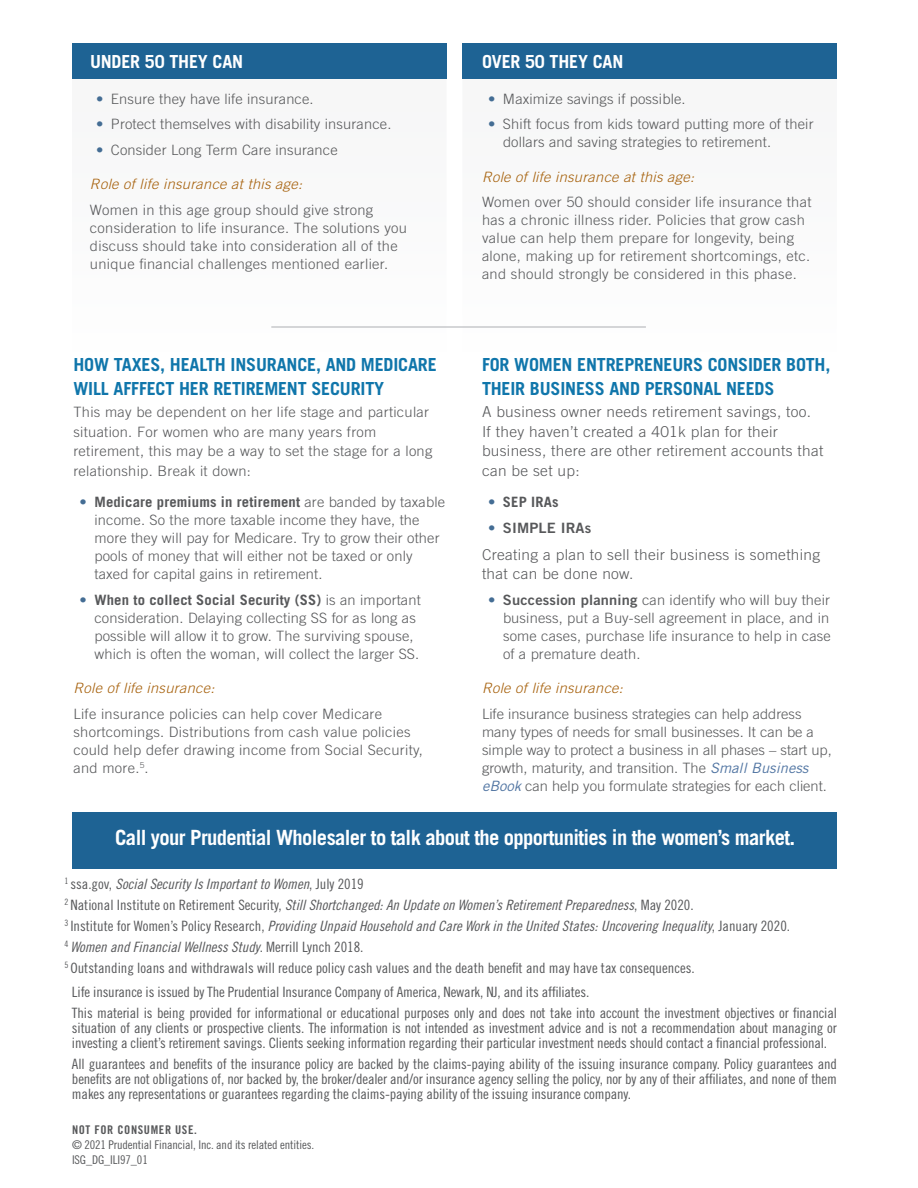
<style>
.page{position:relative;width:918px;height:1188px;background:#fff}
.page>*{position:absolute;margin:0;border:0;box-sizing:border-box;transform-origin:0 0}
.t1{font:700 21px "Trade Gothic LT Std";letter-spacing:-.03em;color:#fff}
.H3_-_LABEL_1{font:700 18px/24px "Trade Gothic LT Std";letter-spacing:-.01em;color:#1076ab}
.LABEL_1{font:700 18px "Trade Gothic LT Std";letter-spacing:-.01em;color:#fff}
.body{font:300 15px/19.5px "Trade Gothic LT Std";letter-spacing:.02em;color:#57585a}
.body-2{font:300 14.25px/18px "Trade Gothic LT Std";letter-spacing:.01em;color:#57585a}
.body-3{font:14.25px/15px "Trade Gothic LT Std Cn 18";letter-spacing:-.01em;color:#57585a;text-align:justify}
.body-4{font:14.25px "Trade Gothic LT Std Cn 18 Obl";color:#57585a}
.bullet{font:italic 300 14.25px "Trade Gothic LT Std";letter-spacing:.02em;color:#a6600b}
.t2{font:14.25px "Trade Gothic LT Std Bd 2";letter-spacing:.01em;color:#57585a}
.t3{font:700 14.25px "Trade Gothic LT Std";letter-spacing:.01em;color:#57585a}
.body-5{font:12px "Trade Gothic LT Std Cn 18";letter-spacing:-.01em;color:#57585a}
.body-6{font:12px "Trade Gothic LT Std Bd Cn 20";letter-spacing:.05em;color:#57585a}
.s1{color:#446d94}
.s2{font-weight:700;color:#446d94}
.s3{font-weight:700}
.s4{font-family:"Trade Gothic LT Std Bd 2";font-weight:400;color:#446d94}
.s5{font-family:"Trade Gothic LT Std Bd 2";font-weight:400}
.s6{font-weight:400;font-style:italic;color:#5276a3}
.s7{font-family:"Trade Gothic LT Std Cn 18"}
</style>
<div class="page">
<div style="left:72px;top:813px;width:765px;height:56px;background:#1e6394"></div>
<div style="left:72px;top:43px;width:375px;height:36px;background:#1e6394"></div>
<div style="left:462px;top:43px;width:375px;height:36px;background:#1e6394"></div>
<hr style="left:271px;top:326px;width:375px;height:2px;background:#b6b7bb">
<h3 class="LABEL_1" style="left:90px;top:50px;width:155px">UNDER 50 THEY CAN</h3>
<p class="body-2" style="left:96px;top:89px;width:219px"><span class="s1">•</span> Ensure they have life insurance.</p>
<p class="body-2" style="left:96px;top:115px;width:297px"><span class="s1">•</span> Protect themselves with disability insurance.</p>
<p class="body-2" style="left:96px;top:140px;width:243px"><span class="s1">•</span> Consider Long Term Care insurance</p>
<p class="bullet" style="left:90px;top:176px;width:214px">Role of life insurance at this age:</p>
<p class="body-2" style="left:90px;top:200px;width:318px">Women in this age group should give strong consideration to life insurance. The solutions you discuss should take into consideration all of the unique financial challenges mentioned earlier.</p>
<h3 class="H3_-_LABEL_1" style="left:73px;top:352px;width:365px">HOW TAXES, HEALTH INSURANCE, AND MEDICARE<br>WILL AFFFECT HER RETIREMENT SECURITY</h3>
<p class="body-2" style="left:73px;top:402px;width:360px;line-height:19.5px">This may be dependent on her life stage and particular situation. For women who are many years from retirement, this may be a way to set the stage for a long relationship. Break it down:</p>
<p class="body-2" style="left:94px;top:493px;width:352px;text-indent:-15px"><span class="s2">•</span> <span class="s3">Medicare premiums in retirement</span> are banded by taxable income. So the more taxable income they have, the more they will pay for Medicare. Try to grow their other pools of money that will either not be taxed or only taxed for capital gains in retirement.</p>
<p class="body-2" style="left:94px;top:590px;width:328px;text-indent:-15px"><span class="s2">•</span> <span class="s3">When to collect Social Security (SS)</span> is an important consideration. Delaying collecting SS for as long as possible will allow it to grow. The surviving spouse, which is often the woman, will collect the larger SS.</p>
<p class="bullet" style="left:73px;top:680px;width:143px">Role of life insurance:</p>
<p class="body-2" style="left:73px;top:704px;width:351px">Life insurance policies can help cover Medicare shortcomings. Distributions from cash value policies could help defer drawing income from Social Security, and more.<sup>5</sup>.</p>
<h3 class="LABEL_1" style="left:482px;top:50px;width:143px">OVER 50 THEY CAN</h3>
<p class="body-2" style="left:488px;top:89px;width:199px"><span class="s1">•</span> Maximize savings if possible.</p>
<p class="body-2" style="left:503px;top:115px;width:312px;text-indent:-15px"><span class="s1">•</span> Shift focus from kids toward putting more of their dollars and saving strategies to retirement.</p>
<p class="bullet" style="left:482px;top:168px;width:214px">Role of life insurance at this age:</p>
<p class="body-2" style="left:482px;top:193px;width:331px">Women over 50 should consider life insurance that has a chronic illness rider. Policies that grow cash value can help them prepare for longevity, being alone, making up for retirement shortcomings, etc. and should strongly be considered in this phase.</p>
<h3 class="H3_-_LABEL_1" style="left:482px;top:352px;width:350px">FOR WOMEN ENTREPRENEURS CONSIDER BOTH,<br>THEIR BUSINESS AND PERSONAL NEEDS</h3>
<p class="body" style="left:482px;top:402px;width:343px">A business owner needs retirement savings, too.<br>If they haven’t created a 401k plan for their business, there are other retirement accounts that can be set up:</p>
<p class="t3" style="left:488px;top:493px;width:72px"><span class="s1">•</span> SEP IRAs</p>
<p class="t2" style="left:488px;top:519px;width:105px"><span class="s1">•</span> SIMPLE IRAs</p>
<p class="body" style="left:482px;top:544px;width:340px">Creating a plan to sell their business is something that can be done now.</p>
<p class="body-2" style="left:503px;top:590px;width:329px;text-align:justify;text-indent:-15px"><span class="s4">•</span> <span class="s5">Succession planning</span> can identify who will buy their business, put a Buy-sell agreement in place, and in some cases, purchase life insurance to help in case of a premature death.</p>
<p class="bullet" style="left:482px;top:680px;width:143px">Role of life insurance:</p>
<p class="body-2" style="left:482px;top:704px;width:351px">Life insurance business strategies can help address many types of needs for small businesses. It can be a simple way to protect a business in all phases – start up, growth, maturity, and transition. The <span class="s6">Small Business eBook</span> can help you formulate strategies for each client.</p>
<p class="t1" style="left:115px;top:825px;width:682px">Call your Prudential Wholesaler to talk about the opportunities in the women’s market.</p>
<p class="body-4" style="left:64px;top:876px;width:301px"><sup>1</sup> <span class="s7">ssa.gov,</span> Social Security Is Important to Women<span class="s7">, July 2019</span></p>
<p class="body-4" style="left:64px;top:897px;width:631px"><sup>2</sup> <span class="s7">National Institute on Retirement Security,</span> Still Shortchanged: An Update on Women’s Retirement Preparedness<span class="s7">, May 2020.</span></p>
<p class="body-4" style="left:64px;top:918px;width:727px"><sup>3</sup> <span class="s7">Institute for Women’s Policy Research,</span> Providing Unpaid Household and Care Work in the United States: Uncovering Inequality<span class="s7">, January 2020.</span></p>
<p class="body-4" style="left:64px;top:939px;width:301px"><sup>4</sup> Women and Financial Wellness Study<span class="s7">. Merrill Lynch 2018.</span></p>
<p class="body-3" style="left:64px;top:961px;width:632px"><sup>5</sup> Outstanding loans and withdrawals will reduce policy cash values and the death benefit and may have tax consequences.</p>
<p class="body-3" style="left:72px;top:985px;width:519px">Life insurance is issued by The Prudential Insurance Company of America, Newark, NJ, and its affiliates.</p>
<p class="body-3" style="left:72px;top:1006px;width:767px">This material is being provided for informational or educational purposes only and does not take into account the investment objectives or financial situation of any clients or prospective clients. The information is not intended as investment advice and is not a recommendation about managing or investing a client’s retirement savings. Clients seeking information regarding their particular investment needs should contact a financial professional.</p>
<p class="body-3" style="left:72px;top:1057px;width:767px">All guarantees and benefits of the insurance policy are backed by the claims-paying ability of the issuing insurance company. Policy guarantees and benefits are not obligations of, nor backed by, the broker/dealer and/or insurance agency selling the policy, nor by any of their affiliates, and none of them makes any representations or guarantees regarding the claims-paying ability of the issuing insurance company.</p>
<p class="body-6" style="left:72px;top:1122px;width:126px">NOT FOR CONSUMER USE.</p>
<p class="body-5" style="left:72px;top:1138px;width:244px">© 2021 Prudential Financial, Inc. and its related entities.</p>
<p class="body-5" style="left:72px;top:1153px;width:77px">ISG_DG_ILI97_01</p>
</div>
